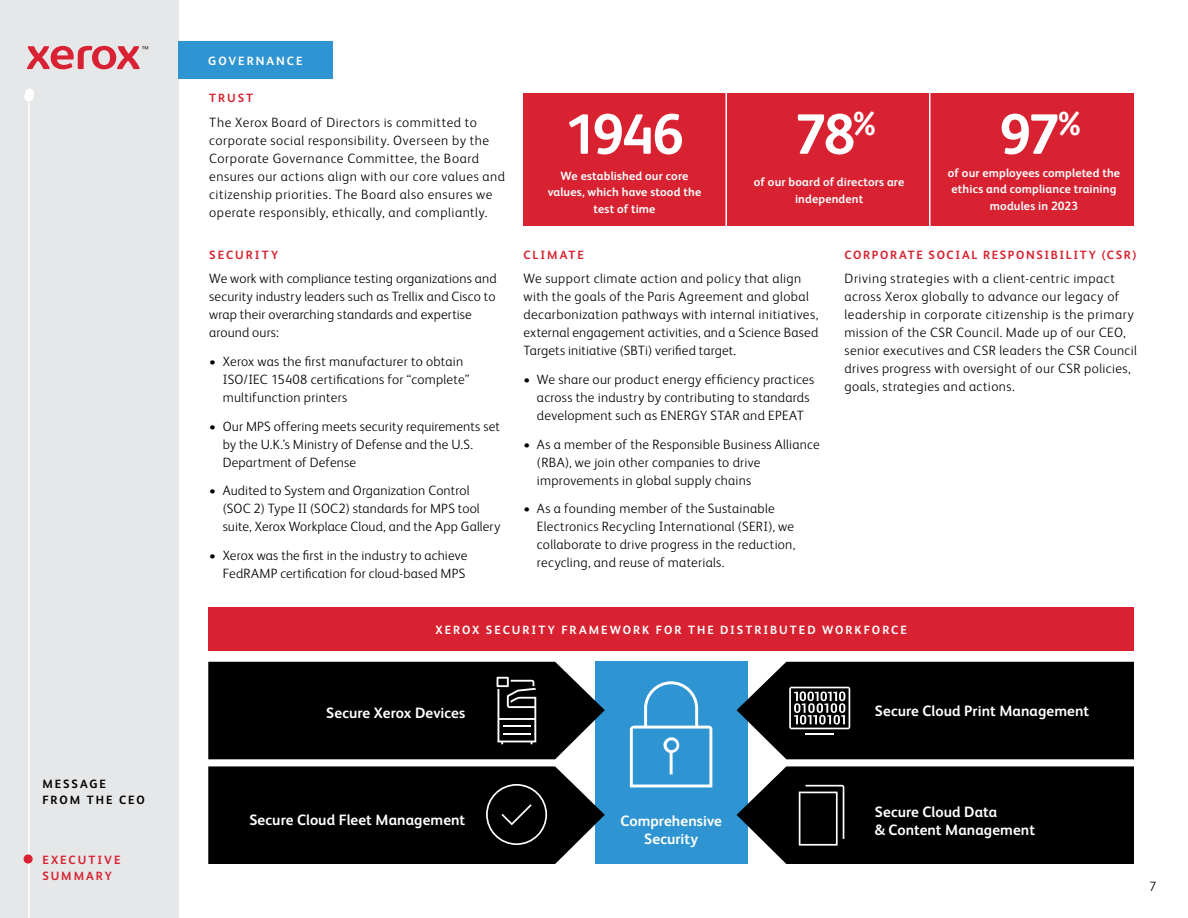
<style>
.page{position:relative;width:1188px;height:918px;background:#fff}
.page>*{position:absolute;margin:0;border:0;box-sizing:border-box;transform-origin:0 0}
.t1{font:700 57px "Xerox Sans";letter-spacing:-.05em;color:#fff}
.t2{font:700 15px/18px "Xerox Sans";letter-spacing:.005em;color:#fff}
.t3{font:300 13.5px/18px "Xerox Sans";letter-spacing:.02em;color:#000}
.t4{font:300 13.5px/18px "Xerox Sans";letter-spacing:.04em;color:#000}
.t5{font:700 12px/16.5px "Xerox Sans";letter-spacing:.015em;color:#fff;text-align:center}
.t6{font:700 12px "Xerox Sans";letter-spacing:.165em;color:#fff}
.t7{font:700 12px/16.5px "Xerox Sans";letter-spacing:.155em;color:#d82231}
.t8{font:700 12px "Xerox Sans";letter-spacing:.135em;color:#d82231}
.t9{font:700 12px/16.5px "Xerox Sans";letter-spacing:.165em;color:#000}
</style>
<div class="page">
<div style="left:0;top:0;width:178px;height:918px;background:#e6e7e8"></div>
<hr style="left:28px;top:93px;width:2px;height:825px;background:#fff">
<div style="left:24px;top:92px;width:9px;height:9px;background:#fff;border-radius:50%"></div>
<div style="left:24px;top:854px;width:9px;height:10px;background:#d82231;border-radius:50%"></div>
<svg style="left:27px;top:46px;width:121px;height:23px"></svg>
<div style="left:25px;top:89px;width:9px;height:9px;background:#fff;border-radius:50%"></div>
<div style="left:595px;top:662px;width:152px;height:202px;background:#2f95d2"></div>
<div style="left:524px;top:93px;width:610px;height:132px;background:#d82231"></div>
<hr style="left:726px;top:56px;width:1px;height:182px;background:#fff">
<hr style="left:929px;top:56px;width:2px;height:182px;background:#fff">
<div style="left:178px;top:41px;width:155px;height:37px;background:#2f95d2"></div>
<div style="left:208px;top:607px;width:926px;height:44px;background:#d82231"></div>
<svg style="left:630px;top:681px;width:82px;height:106px"></svg>
<svg style="left:737px;top:662px;width:397px;height:97px;background:#111415"></svg>
<svg style="left:208px;top:766px;width:397px;height:98px;background:#0f1213"></svg>
<svg style="left:208px;top:662px;width:397px;height:97px;background:#0f1213"></svg>
<svg style="left:737px;top:766px;width:397px;height:98px;background:#0f1113"></svg>
<p class="t9" style="left:42px;top:775px;width:104px">MESSAGE<br>FROM THE CEO</p>
<p class="t7" style="left:42px;top:851px;width:80px">EXECUTIVE<br>SUMMARY</p>
<p class="t6" style="left:208px;top:53px;width:96px">GOVERNANCE</p>
<p class="t7" style="left:209px;top:89px;width:45px">TRUST</p>
<p class="t4" style="left:209px;top:113px;width:297px">The Xerox Board of Directors is committed to corporate social responsibility. Overseen by the Corporate Governance Committee, the Board ensures our actions align with our core values and citizenship priorities. The Board also ensures we operate responsibly, ethically, and compliantly.</p>
<p class="t7" style="left:209px;top:246px;width:70px">SECURITY</p>
<p class="t3" style="left:209px;top:269px;width:289px">We work with compliance testing organizations and security industry leaders such as Trellix and Cisco to wrap their overarching standards and expertise around ours:</p>
<p class="t3" style="left:223px;top:352px;width:248px;text-indent:-14px">• Xerox was the first manufacturer to obtain<br>ISO/IEC 15408 certifications for “complete” multifunction printers</p>
<p class="t3" style="left:223px;top:416px;width:279px;text-indent:-14px">• Our MPS offering meets security requirements set by the U.K.’s Ministry of Defense and the U.S.<br>Department of Defense</p>
<p class="t3" style="left:223px;top:481px;width:279px;text-indent:-14px">• Audited to System and Organization Control (SOC 2) Type II (SOC2) standards for MPS tool suite, Xerox Workplace Cloud, and the App Gallery</p>
<p class="t3" style="left:209px;top:546px;width:260px;text-align:right">• Xerox was the first in the industry to achieve<br>FedRAMP certification for cloud-based MPS</p>
<h1 class="t1" style="left:565px;top:95px;width:121px">1946</h1>
<p class="t5" style="left:548px;top:167px;width:155px">We established our core values, which have stood the test of time</p>
<h1 class="t1" style="left:794px;top:95px;width:83px">78<sup>%</sup></h1>
<p class="t5" style="left:754px;top:173px;width:152px">of our board of directors are independent</p>
<h1 class="t1" style="left:999px;top:95px;width:83px">97<sup>%</sup></h1>
<p class="t5" style="left:948px;top:164px;width:174px">of our employees completed the ethics and compliance training modules in 2023</p>
<p class="t7" style="left:524px;top:246px;width:62px">CLIMATE</p>
<p class="t3" style="left:523px;top:269px;width:296px">We support climate action and policy that align with the goals of the Paris Agreement and global decarbonization pathways with internal initiatives, external engagement activities, and a Science Based Targets initiative (SBTi) verified target.</p>
<p class="t3" style="left:537px;top:370px;width:279px;text-indent:-14px">• We share our product energy efficiency practices across the industry by contributing to standards development such as ENERGY STAR and EPEAT</p>
<p class="t3" style="left:537px;top:434px;width:284px;text-indent:-14px">• As a member of the Responsible Business Alliance (RBA), we join other companies to drive improvements in global supply chains</p>
<p class="t3" style="left:537px;top:499px;width:260px;text-indent:-14px">• As a founding member of the Sustainable Electronics Recycling International (SERI), we collaborate to drive progress in the reduction, recycling, and reuse of materials.</p>
<p class="t8" style="left:845px;top:246px;width:293px">CORPORATE SOCIAL RESPONSIBILITY (CSR)</p>
<p class="t3" style="left:845px;top:269px;width:294px">Driving strategies with a client-centric impact across Xerox globally to advance our legacy of leadership in corporate citizenship is the primary mission of the CSR Council. Made up of our CEO, senior executives and CSR leaders the CSR Council drives progress with oversight of our CSR policies, goals, strategies and actions.</p>
<p class="t6" style="left:435px;top:622px;width:473px">XEROX SECURITY FRAMEWORK FOR THE DISTRIBUTED WORKFORCE</p>
<p class="t2" style="left:326px;top:703px;width:141px">Secure Xerox Devices</p>
<p class="t2" style="left:875px;top:702px;width:216px">Secure Cloud Print Management</p>
<p class="t2" style="left:249px;top:810px;width:217px">Secure Cloud Fleet Management</p>
<p class="t2" style="left:620px;top:811px;width:103px;text-align:center">Comprehensive<br>Security</p>
<p class="t2" style="left:875px;top:802px;width:162px">Secure Cloud Data<br>&amp; Content Management</p>
<p class="t3" style="left:1149px;top:876px;width:9px">7</p>
</div>
